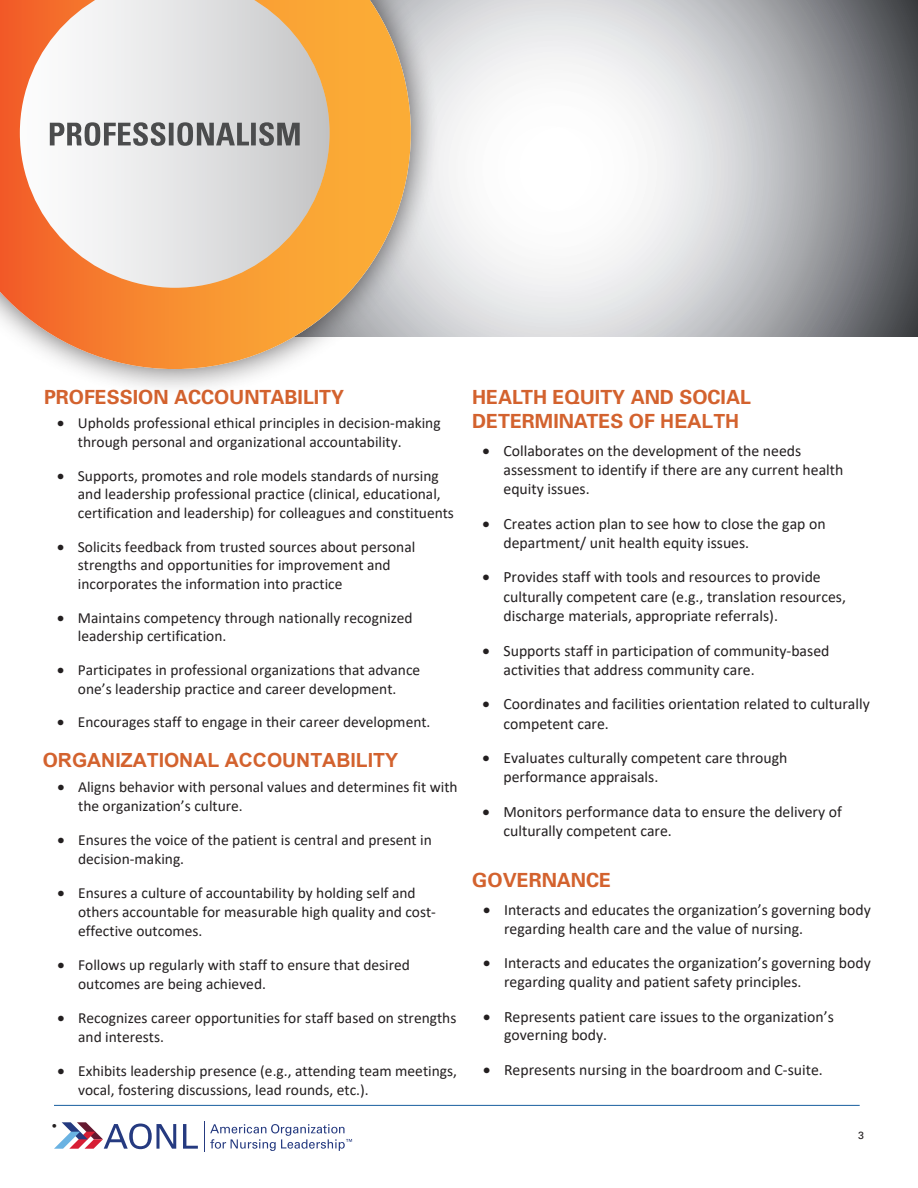
<style>
.page{position:relative;width:918px;height:1188px;background:#fff}
.page>*{position:absolute;margin:0;border:0;box-sizing:border-box;transform-origin:0 0}
.t1{font:700 19.5px/24px "Univers";color:#d3622e}
.t2{font:700 19.5px "Arial";color:#d3622e}
.t3{font:15.75px/19.4px "Calibri";color:#231f20}
.t4{font:15.45px/18.6px "Calibri";color:#231f20}
.t5{font:15px "Univers";color:#231f20}
.t6{font:10.5px "Univers";color:#231f20}
.s1{font-family:"Univers"}
.s2{font-family:"Arial"}
</style>
<div class="page">
<svg style="left:439px;top:0;width:479px;height:337px"></svg>
<svg style="left:183px;top:1124px;width:15px;height:25px"></svg>
<hr style="left:204px;top:1121px;width:1px;height:31px;background:#253a80">
<svg style="left:54px;top:1122px;width:122px;height:27px"></svg>
<svg style="left:210px;top:1124px;width:142px;height:27px"></svg>
<hr style="left:54px;top:1105px;width:806px;height:1px;background:#175d9e">
<div style="left:0;top:0;width:439px;height:397px;background:#231f20;opacity:.7"></div>
<svg style="left:0;top:0;width:411px;height:369px"></svg>
<svg style="left:50px;top:122px;width:250px;height:24px;background:#959596"></svg>
<p class="t1" style="left:44px;top:385px;width:302px">PROFESSION ACCOUNTABILITY</p>
<p class="t4" style="left:78px;top:413px;width:364px;text-indent:-21px">• Upholds professional ethical principles in decision-making through personal and organizational accountability.</p>
<p class="t4" style="left:78px;top:466px;width:378px;text-indent:-21px">• Supports, promotes and role models standards of nursing and leadership professional practice (clinical, educational, certification and leadership) for colleagues and constituents</p>
<p class="t4" style="left:78px;top:537px;width:339px;text-indent:-21px">• Solicits feedback from trusted sources about personal strengths and opportunities for improvement and incorporates the information into practice</p>
<p class="t4" style="left:78px;top:608px;width:336px;text-indent:-21px">• Maintains competency through nationally recognized leadership certification.</p>
<p class="t4" style="left:57px;top:660px;width:365px;text-align:center">• Participates in professional organizations that advance one’s leadership practice and career development.</p>
<p class="t4" style="left:57px;top:713px;width:375px">• Encourages staff to engage in their career development.</p>
<p class="t2" style="left:43px;top:746px;width:357px"><span class="s1">O</span>RGANIZATIONAL ACCOUNTABILITY</p>
<p class="t4" style="left:78px;top:777px;width:381px;text-indent:-21px">• Aligns behavior with personal values and determines fit with the organization’s culture.</p>
<p class="t4" style="left:78px;top:830px;width:355px;text-indent:-21px">• Ensures the voice of the patient is central and present in decision-making.</p>
<p class="t4" style="left:78px;top:883px;width:359px;text-indent:-21px">• Ensures a culture of accountability by holding self and others accountable for measurable high quality and cost&shy;effective outcomes.</p>
<p class="t4" style="left:78px;top:955px;width:333px;text-indent:-21px">• Follows up regularly with staff to ensure that desired outcomes are being achieved.</p>
<p class="t4" style="left:78px;top:1008px;width:380px;text-indent:-21px">• Recognizes career opportunities for staff based on strengths and interests.</p>
<p class="t4" style="left:78px;top:1061px;width:380px;text-indent:-21px">• Exhibits leadership presence (e.g., attending team meetings, vocal, fostering discussions, lead rounds, etc.).</p>
<p class="t5" style="left:52px;top:1117px;width:7px">•</p>
<p class="t1" style="left:472px;top:385px;width:280px">HEALTH EQUITY AND SOCIAL<br>DETERMINATES OF <span class="s2">HEALTH</span></p>
<p class="t3" style="left:504px;top:440px;width:341px;text-indent:-21px">• Collaborates on the development of the needs assessment to identify if there are any current health equity issues.</p>
<p class="t3" style="left:504px;top:513px;width:324px;text-indent:-21px">• Creates action plan to see how to close the gap on department/ unit health equity issues.</p>
<p class="t3" style="left:504px;top:567px;width:344px;text-indent:-21px">• Provides staff with tools and resources to provide culturally competent care (e.g., translation resources, discharge materials, appropriate referrals).</p>
<p class="t3" style="left:504px;top:640px;width:327px;text-indent:-21px">• Supports staff in participation of community-based activities that address community care.</p>
<p class="t3" style="left:504px;top:694px;width:368px;text-indent:-21px">• Coordinates and facilities orientation related to culturally competent care.</p>
<p class="t3" style="left:504px;top:748px;width:285px;text-indent:-21px">• Evaluates culturally competent care through performance appraisals.</p>
<p class="t3" style="left:504px;top:802px;width:340px;text-indent:-21px">• Monitors performance data to ensure the delivery of culturally competent care.</p>
<p class="t1" style="left:472px;top:868px;width:140px">GOVERNANCE</p>
<p class="t3" style="left:504px;top:900px;width:368px;line-height:18.9px;text-indent:-21px">• Interacts and educates the organization’s governing body regarding health care and the value of nursing.</p>
<p class="t3" style="left:504px;top:953px;width:368px;line-height:18.9px;text-indent:-21px">• Interacts and educates the organization’s governing body regarding quality and patient safety principles.</p>
<p class="t3" style="left:504px;top:1006px;width:331px;line-height:18.9px;text-indent:-21px">• Represents patient care issues to the organization’s governing body.</p>
<p class="t3" style="left:483px;top:1059px;width:341px">• Represents nursing in the boardroom and C-suite.</p>
<p class="t6" style="left:858px;top:1129px;width:7px">3</p>
</div>
